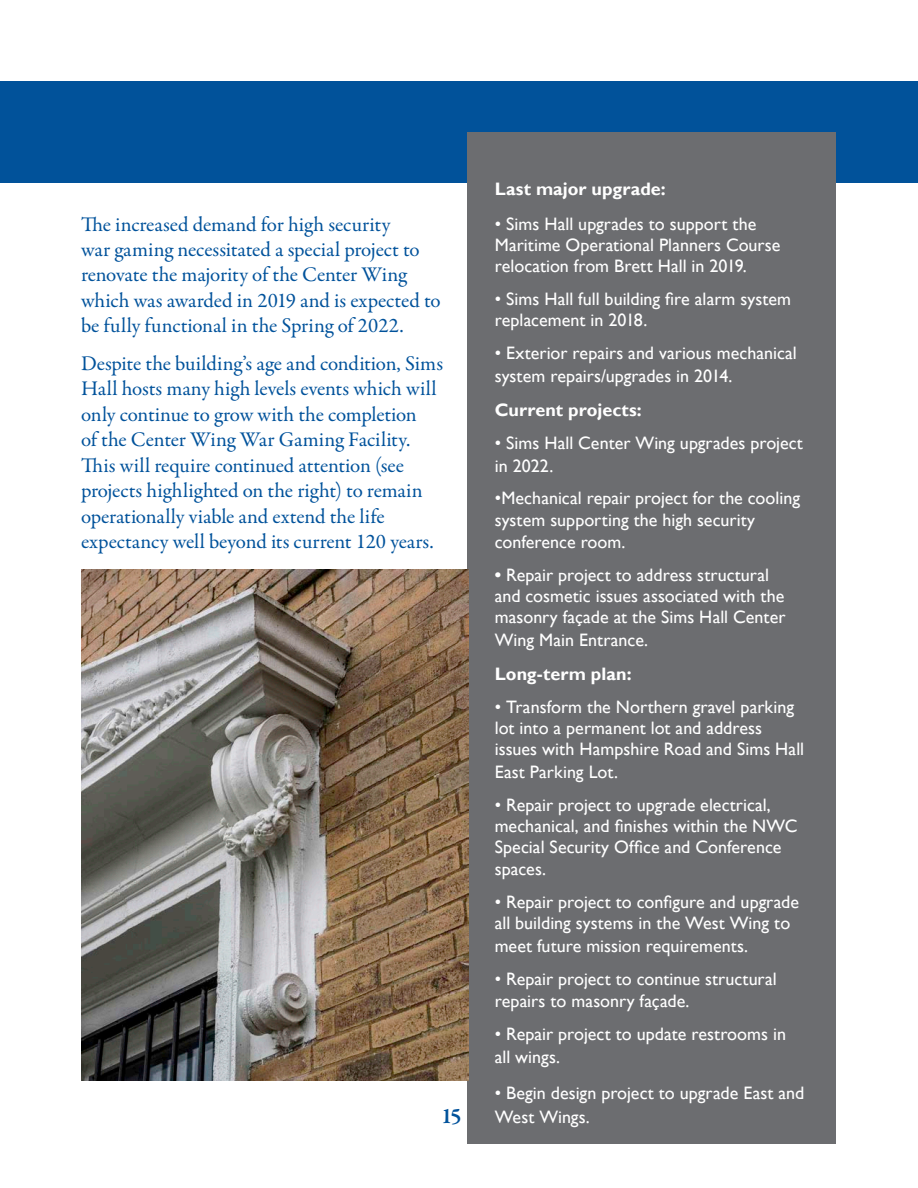
<style>
.page{position:relative;width:918px;height:1188px;background:#fff}
.page>*{position:absolute;margin:0;border:0;box-sizing:border-box;transform-origin:0 0}
.page_numbers{font:600 22.5px "Garamond Premr Pro";color:#01529b}
.Plain_Text{font:21px/25.5px "Garamond Premr Pro";letter-spacing:-.005em;color:#01529b}
.grey_box{font:18px/21.5px "Gill Sans";color:#fff}
.gray_box_header{font:700 18px "Gill Sans";letter-spacing:.005em;color:#fff}
.grey_box-2{font:700 18px "Gill Sans";letter-spacing:.005em;color:#fff}
.s1{font-weight:700}
</style>
<div class="page">
<div style="left:0;top:81px;width:918px;height:102px;background:#01529a"></div>
<div style="left:468px;top:132px;width:368px;height:1012px;background:#6c6d70"></div>
<img style="left:81px;top:569px;width:387px;height:512px">
<p class="Plain_Text" style="left:81px;top:212px;width:361px">The increased demand for high security<br>war gaming necessitated a special project to renovate the majority of the Center Wing which was awarded in 2019 and is expected to be fully functional in the Spring of 2022.</p>
<p class="Plain_Text" style="left:81px;top:351px;width:364px">Despite the building’s age and condition, Sims Hall hosts many high levels events which will only continue to grow with the completion<br>of the Center Wing War Gaming Facility.<br>This will require continued attention (see projects highlighted on the right) to remain operationally viable and extend the life expectancy well beyond its current 120 years.</p>
<p class="page_numbers" style="left:441px;top:1102px;width:22px">15</p>
<p class="gray_box_header" style="left:495px;top:179px;width:173px">Last major upgrade:</p>
<p class="grey_box" style="left:495px;top:214px;width:287px;line-height:21px">• Sims Hall upgrades to support the<br>Maritime Operational Planners Course relocation from Brett Hall in 2019.</p>
<p class="grey_box" style="left:495px;top:289px;width:298px;line-height:21px">• Sims Hall full building fire alarm system replacement in 2018.</p>
<p class="grey_box" style="left:495px;top:342px;width:304px;line-height:22.5px">• Exterior repairs and various mechanical system repairs/upgrades in 2014.</p>
<p class="gray_box_header" style="left:495px;top:399px;width:148px">Current projects:</p>
<p class="grey_box" style="left:495px;top:432px;width:310px;line-height:22.5px">• Sims Hall Center Wing upgrades project in 2022.</p>
<p class="grey_box" style="left:495px;top:488px;width:307px">•Mechanical repair project for the cooling system supporting the high security conference room.</p>
<p class="grey_box" style="left:495px;top:565px;width:292px"><span class="s1">•</span> Repair project to address structural and cosmetic issues associated with the masonry façade at the Sims Hall Center Wing Main Entrance.</p>
<p class="grey_box-2" style="left:495px;top:663px;width:138px">Long-term plan:</p>
<p class="grey_box" style="left:495px;top:697px;width:311px">• Transform the Northern gravel parking lot into a permanent lot and address issues with Hampshire Road and Sims Hall East Parking Lot.</p>
<p class="grey_box" style="left:495px;top:794px;width:304px">• Repair project to upgrade electrical, mechanical, and finishes within the NWC<br>Special Security Office and Conference spaces.</p>
<p class="grey_box" style="left:495px;top:891px;width:306px">• Repair project to configure and upgrade all building systems in the West Wing to meet future mission requirements.</p>
<p class="grey_box" style="left:495px;top:968px;width:283px;line-height:22.5px">• Repair project to continue structural repairs to masonry façade.</p>
<p class="grey_box" style="left:495px;top:1023px;width:293px;line-height:22.5px">• Repair project to update restrooms in all wings.</p>
<p class="grey_box" style="left:495px;top:1081px;width:311px;line-height:24px">• Begin design project to upgrade East and<br>West Wings.</p>
</div>
